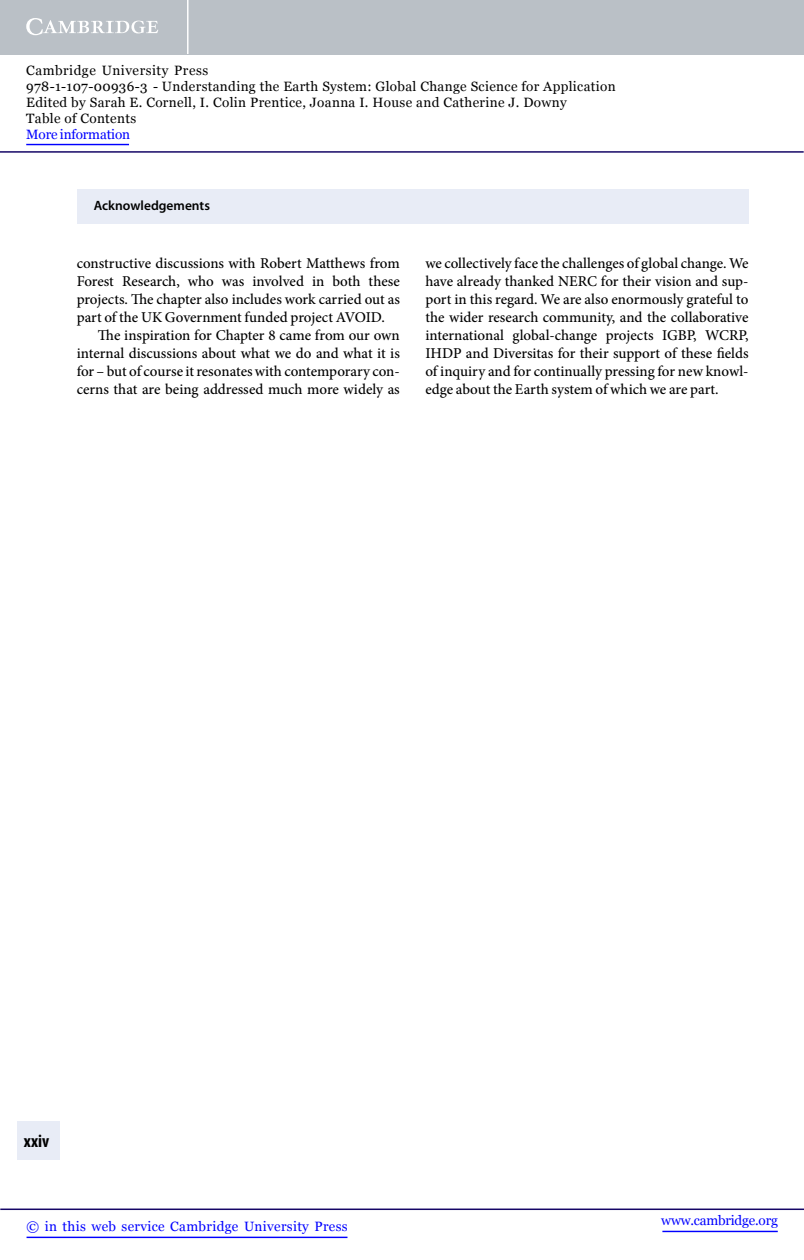
<style>
.page{position:relative;width:804px;height:1260px;background:#fff}
.page>*{position:absolute;margin:0;border:0;box-sizing:border-box;transform-origin:0 0}
.t1{font:700 condensed 18px "Myriad Pro";color:#000}
.t2{font:500 15px/18px "Minion Pro";letter-spacing:-.005em;color:#000;text-align:justify}
.t3{font:13.5px/16.2px "Georgia";letter-spacing:.025em;color:#000}
.t4{font:13.5px "Georgia";letter-spacing:.025em;color:#00f}
.t5{font:13.5px "Georgia";letter-spacing:-.015em;color:#00f}
.t6{font:600 13.5px "Myriad Pro";color:#000}
.t7{font:13.5px "Georgia";letter-spacing:-.01em;color:#00f}
</style>
<div class="page">
<div style="left:77px;top:189px;width:672px;height:35px;background:#e8ecf6"></div>
<div style="left:17px;top:1121px;width:43px;height:39px;background:#e8ecf6"></div>
<hr style="left:662px;top:1231px;width:116px;height:1px;background:#00f">
<hr style="left:0;top:1209px;width:804px;height:1px;background:#150666">
<hr style="left:27px;top:1237px;width:320px;height:1px;background:#00f">
<div style="left:0;top:0;width:804px;height:54px;background:#bac0c6"></div>
<svg style="left:26px;top:18px;width:132px;height:17px"></svg>
<hr style="left:187px;top:0;width:2px;height:54px;background:#fff">
<hr style="left:0;top:151px;width:804px;height:2px;background:#150666">
<hr style="left:26px;top:144px;width:103px;height:1px;background:#00f">
<p class="t3" style="left:26px;top:62px;width:591px">Cambridge University Press<br>978-1-107-00936-3 - Understanding the Earth System: Global Change Science for Application Edited by Sarah E. Cornell, I. Colin Prentice, Joanna I. House and Catherine J. Downy<br>Table of Contents</p>
<p class="t7" style="left:26px;top:127px;width:105px">More information</p>
<p class="t6" style="left:94px;top:198px;width:118px">Acknowledgements</p>
<p class="t2" style="left:77px;top:254px;width:325px">constructive discussions with Robert Matthews from</p>
<p class="t2" style="left:77px;top:272px;width:325px">Forest Research, who was involved in both these</p>
<p class="t2" style="left:77px;top:290px;width:325px">projects. The chapter also includes work carried out as</p>
<p class="t2" style="left:77px;top:308px;width:310px">part of the UK Government funded project AVOID.</p>
<p class="t2" style="left:98px;top:326px;width:303px">The inspiration for Chapter 8 came from our own</p>
<p class="t2" style="left:77px;top:344px;width:325px">internal discussions about what we do and what it is</p>
<p class="t2" style="left:77px;top:362px;width:325px">for – but of course it resonates with contemporary con-</p>
<p class="t2" style="left:77px;top:380px;width:325px">cerns that are being addressed much more widely as</p>
<p class="t2" style="left:425px;top:254px;width:325px">we collectively face the challenges of global change. We have already thanked NERC for their vision and sup&shy;port in this regard. We are also enormously grateful to the wider research community, and the collaborative international global-change projects IGBP, WCRP, IHDP and Diversitas for their support of these fields of inquiry and for continually pressing for new knowl&shy;edge about the Earth system of which we are part.</p>
<p class="t1" style="left:24px;top:1131px;width:27px">xxiv</p>
<p class="t4" style="left:27px;top:1219px;width:323px">© in this web service Cambridge University Press</p>
<p class="t5" style="left:661px;top:1213px;width:118px">www.cambridge.org</p>
</div>
